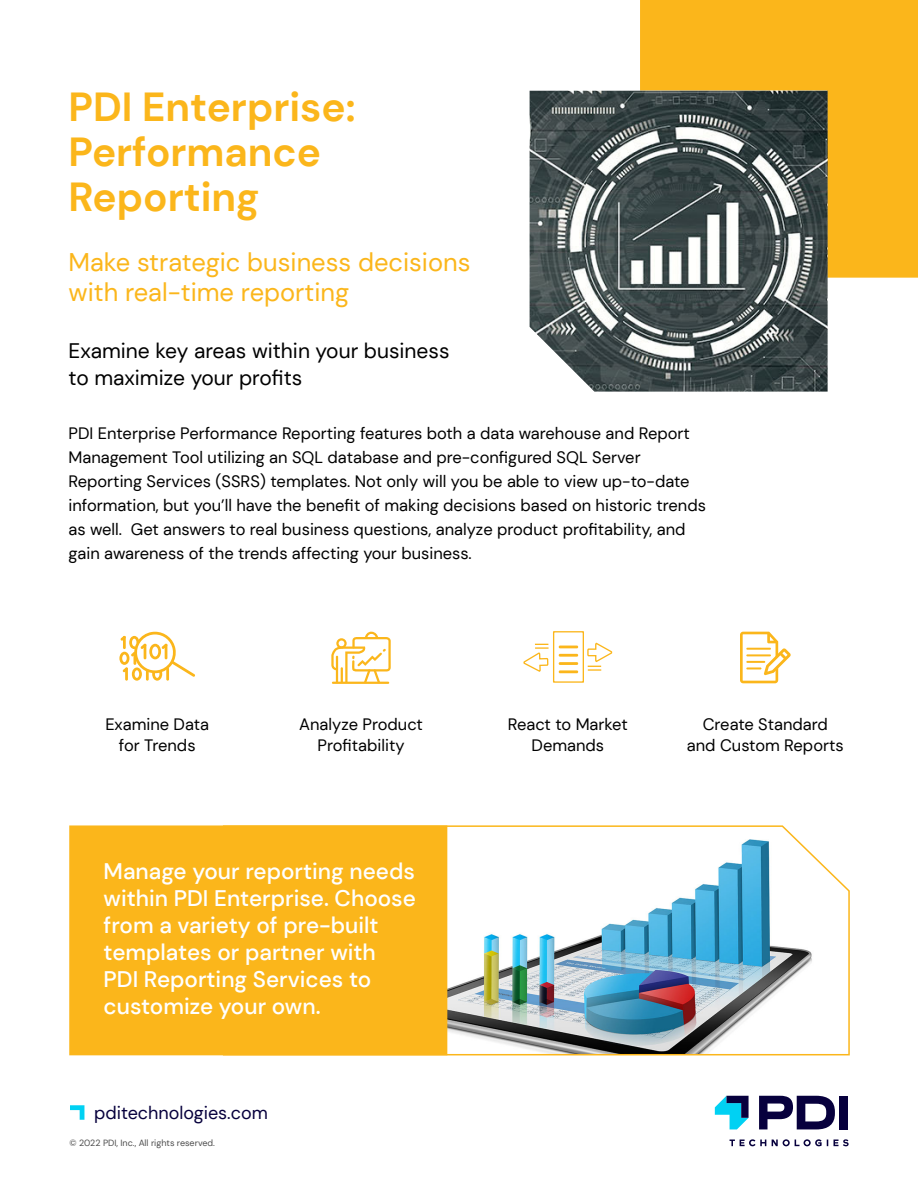
<style>
.page{position:relative;width:918px;height:1188px;background:#fff}
.page>*{position:absolute;margin:0;border:0;box-sizing:border-box;transform-origin:0 0}
.t1{font:700 40.5px/45px "DM Sans";color:#fbb61b}
.t2{font:25.5px/30px "DM Sans";color:#fbb61b}
.t3{font:500 22.5px/27px "DM Sans";color:#fff}
.t4{font:21px/27px "DM Sans";color:#000}
.t5{font:18px "DM Sans";color:#07003d}
.t6{font:16.5px/24px "DM Sans";color:#000;text-align:center}
.t7{font:9px "DM Sans";color:#4d4d4d}
</style>
<div class="page">
<div style="left:640px;top:0;width:278px;height:278px;background:#fbb61b"></div>
<svg style="left:222px;top:825px;width:628px;height:231px"></svg>
<div style="left:69px;top:825px;width:378px;height:230px;background:#fbb61b;border:2px solid #fbb61b"></div>
<svg style="left:759px;top:1096px;width:76px;height:33px"></svg>
<div style="left:839px;top:1096px;width:9px;height:33px;background:#07003d"></div>
<svg style="left:715px;top:1096px;width:34px;height:33px"></svg>
<svg style="left:730px;top:1139px;width:36px;height:7px"></svg>
<svg style="left:772px;top:1139px;width:56px;height:7px"></svg>
<svg style="left:834px;top:1139px;width:15px;height:7px"></svg>
<svg style="left:70px;top:1105px;width:14px;height:15px"></svg>
<img style="left:530px;top:91px;width:298px;height:301px">
<svg style="left:119px;top:632px;width:76px;height:49px"></svg>
<hr style="left:332px;top:682px;width:57px;height:2px;background:#fbb61b">
<svg style="left:331px;top:631px;width:60px;height:52px"></svg>
<svg style="left:559px;top:646px;width:19px;height:2px"></svg>
<hr style="left:559px;top:662px;width:19px;height:3px;background:#fbb61b">
<hr style="left:559px;top:654px;width:19px;height:3px;background:#fbb61b">
<hr style="left:559px;top:670px;width:19px;height:3px;background:#fbb61b">
<svg style="left:587px;top:642px;width:26px;height:29px"></svg>
<svg style="left:523px;top:643px;width:26px;height:29px"></svg>
<div style="left:553px;top:631px;width:31px;height:52px;border:1px solid #fbb61b"></div>
<svg style="left:740px;top:632px;width:51px;height:51px"></svg>
<h1 class="t1" style="left:69px;top:84px;width:289px">PDI Enterprise:<br>Performance<br>Reporting</h1>
<h2 class="t2" style="left:69px;top:247px;width:403px">Make strategic business decisions with real-time reporting</h2>
<p class="t4" style="left:69px;top:337px;width:383px">Examine key areas within your business to maximize your profits</p>
<p class="t6" style="left:69px;top:421px;width:639px;text-align:left">PDI Enterprise Performance Reporting features both a data warehouse and Report Management Tool utilizing an SQL database and pre-configured SQL Server Reporting Services (SSRS) templates. Not only will you be able to view up-to-date information, but you’ll have the benefit of making decisions based on historic trends as well. Get answers to real business questions, analyze product profitability, and gain awareness of the trends affecting your business.</p>
<p class="t6" style="left:105px;top:714px;width:105px;line-height:21px">Examine Data for Trends</p>
<p class="t6" style="left:299px;top:714px;width:125px;line-height:21px">Analyze Product<br>Profitability</p>
<p class="t6" style="left:508px;top:714px;width:121px;line-height:21px">React to Market<br>Demands</p>
<p class="t6" style="left:687px;top:714px;width:158px;line-height:21px">Create Standard and Custom Reports</p>
<h3 class="t3" style="left:104px;top:858px;width:314px">Manage your reporting needs within PDI Enterprise. Choose from a variety of pre-built templates or partner with<br>PDI Reporting Services to customize your own.</h3>
<p class="t5" style="left:94px;top:1101px;width:175px">pditechnologies.com</p>
<p class="t7" style="left:70px;top:1137px;width:147px">© 2022 PDI, Inc., All rights reserved.</p>
</div>
